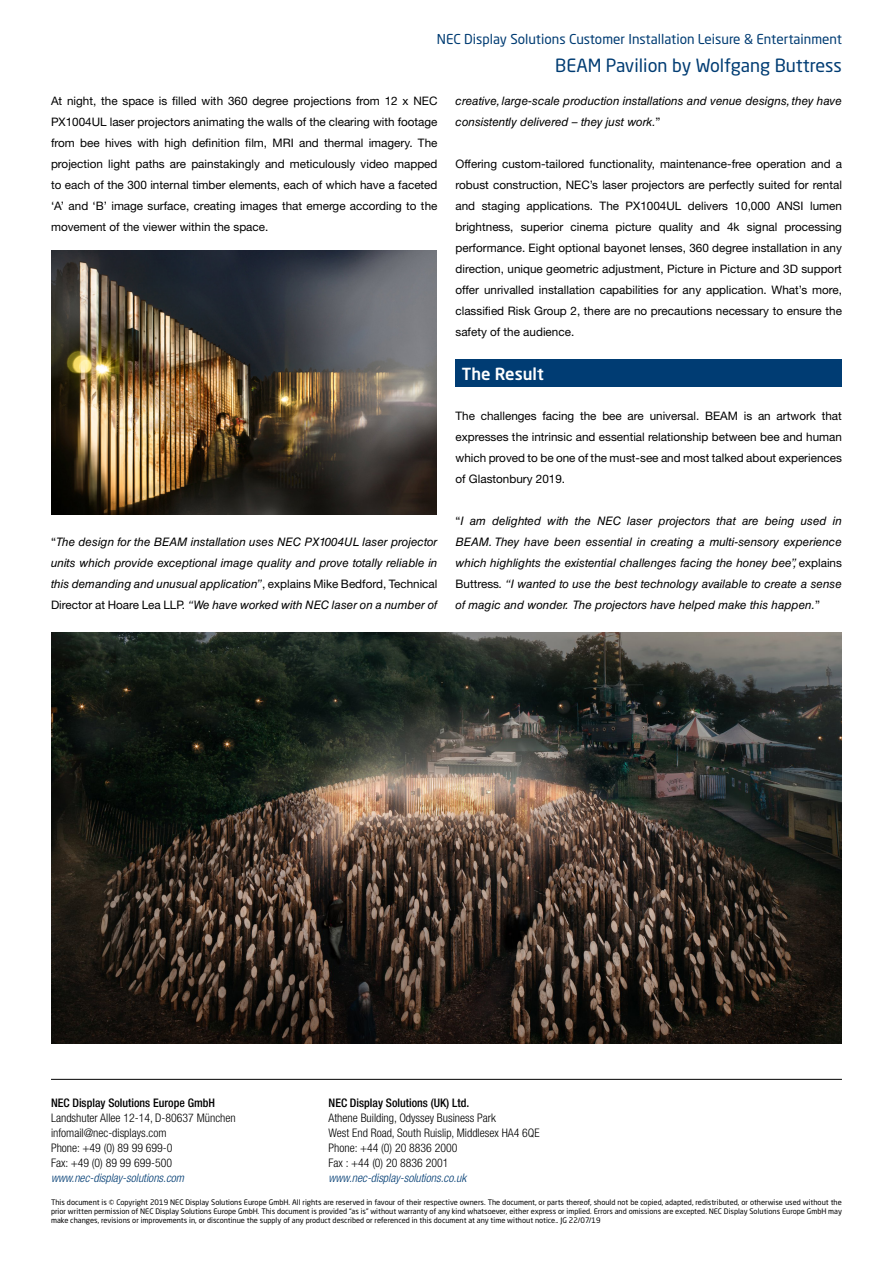
<style>
.page{position:relative;width:893px;height:1263px;background:#fff}
.page>*{position:absolute;margin:0;border:0;box-sizing:border-box;transform-origin:0 0}
.t1{font:18px "Neo Sans Pro";color:#003c73}
.t2{font:500 16.5px "Neo Sans Pro";color:#fff}
.t3{font:13.5px "Neo Sans Pro";color:#003c73}
.t4{font:300 condensed 11.85px/15.1px "Helvetica Neue LT Std";color:#000}
.t5{font:italic 300 condensed 11.85px "Helvetica Neue LT Std";color:#003c73}
.t6{font:500 condensed 11.85px "Helvetica Neue LT Std";color:#000}
.t7{font:11.7px/21px "Helvetica Neue LT Std";color:#000;text-align:justify}
.t8{font:italic 11.7px/21px "Helvetica LT Std";color:#000;text-align:justify}
.t9{font:7.5px/9px "Neo Sans Pro";color:#000;text-align:justify}
.s1{font-family:"Helvetica Neue LT Std";font-style:normal}
</style>
<div class="page">
<div style="left:455px;top:360px;width:387px;height:27px;background:#003c73"></div>
<hr style="left:51px;top:1079px;width:791px;height:1px;background:#000">
<img style="left:51px;top:632px;width:791px;height:412px">
<img style="left:51px;top:251px;width:385px;height:263px">
<p class="t3" style="left:437px;top:31px;width:407px">NEC Display Solutions Customer Installation Leisure &amp; Entertainment</p>
<h1 class="t1" style="left:555px;top:54px;width:288px">BEAM Pavilion by Wolfgang Buttress</h1>
<p class="t7" style="left:51px;top:90px;width:388px">At night, the space is filled with 360 degree projections from 12 x NEC PX1004UL laser projectors animating the walls of the clearing with footage from bee hives with high definition film, MRI and thermal imagery. The projection light paths are painstakingly and meticulously video mapped to each of the 300 internal timber elements, each of which have a faceted ‘A’ and ‘B’ image surface, creating images that emerge according to the movement of the viewer within the space.</p>
<p class="t8" style="left:51px;top:531px;width:388px"><span class="s1">“</span>The design for the BEAM installation uses NEC PX1004UL laser projector units which provide exceptional image quality and prove totally reliable in this demanding and unusual application”<span class="s1">, explains Mike Bedford, Technical Director at Hoare Lea LLP.</span> “We have worked with NEC laser on a number of</p>
<p class="t8" style="left:455px;top:90px;width:388px">creative, large-scale production installations and venue designs, they have consistently delivered – they just work.<span class="s1">”</span></p>
<p class="t7" style="left:455px;top:153px;width:388px">Offering custom-tailored functionality, maintenance-free operation and a robust construction, NEC’s laser projectors are perfectly suited for rental and staging applications. The PX1004UL delivers 10,000 ANSI lumen brightness, superior cinema picture quality and 4k signal processing performance. Eight optional bayonet lenses, 360 degree installation in any direction, unique geometric adjustment, Picture in Picture and 3D support offer unrivalled installation capabilities for any application. What’s more, classified Risk Group 2, there are no precautions necessary to ensure the safety of the audience.</p>
<h2 class="t2" style="left:462px;top:363px;width:83px">The Result</h2>
<p class="t7" style="left:455px;top:405px;width:388px">The challenges facing the bee are universal. BEAM is an artwork that expresses the intrinsic and essential relationship between bee and human which proved to be one of the must-see and most talked about experiences of Glastonbury 2019.</p>
<p class="t8" style="left:455px;top:510px;width:388px"><span class="s1">“</span>I am delighted with the NEC laser projectors that are being used in BEAM. They have been essential in creating a multi-sensory experience which highlights the existential challenges facing the honey bee”, <span class="s1">explains Buttress</span>. “I wanted to use the best technology available to create a sense of magic and wonder. The projectors have helped make this happen.<span class="s1">”</span></p>
<p class="t6" style="left:51px;top:1095px;width:166px">NEC Display Solutions Europe GmbH</p>
<p class="t4" style="left:51px;top:1110px;width:186px">Landshuter Allee 12-14, D-80637 München infomail@nec-displays.com<br>Phone: +49 (0) 89 99 699-0<br>Fax: +49 (0) 89 99 699-500</p>
<p class="t5" style="left:51px;top:1171px;width:134px">www.nec-display-solutions.com</p>
<p class="t6" style="left:329px;top:1095px;width:142px">NEC Display Solutions (UK) Ltd.</p>
<p class="t4" style="left:329px;top:1110px;width:213px">Athene Building, Odyssey Business Park<br>West End Road, South Ruislip, Middlesex HA4 6QE Phone: +44 (0) 20 8836 2000<br>Fax : +44 (0) 20 8836 2001</p>
<p class="t5" style="left:329px;top:1171px;width:139px">www.nec-display-solutions.co.uk</p>
<p class="t9" style="left:51px;top:1198px;width:792px">This document is © Copyright 2019 NEC Display Solutions Europe GmbH. All rights are reserved in favour of their respective owners. The document, or parts thereof, should not be copied, adapted, redistributed, or otherwise used without the prior written permission of NEC Display Solutions Europe GmbH. This document is provided “as is” without warranty of any kind whatsoever, either express or implied. Errors and omissions are excepted. NEC Display Solutions Europe GmbH may make changes, revisions or improvements in, or discontinue the supply of any product described or referenced in this document at any time without notice.. JG 22/07/19</p>
</div>
